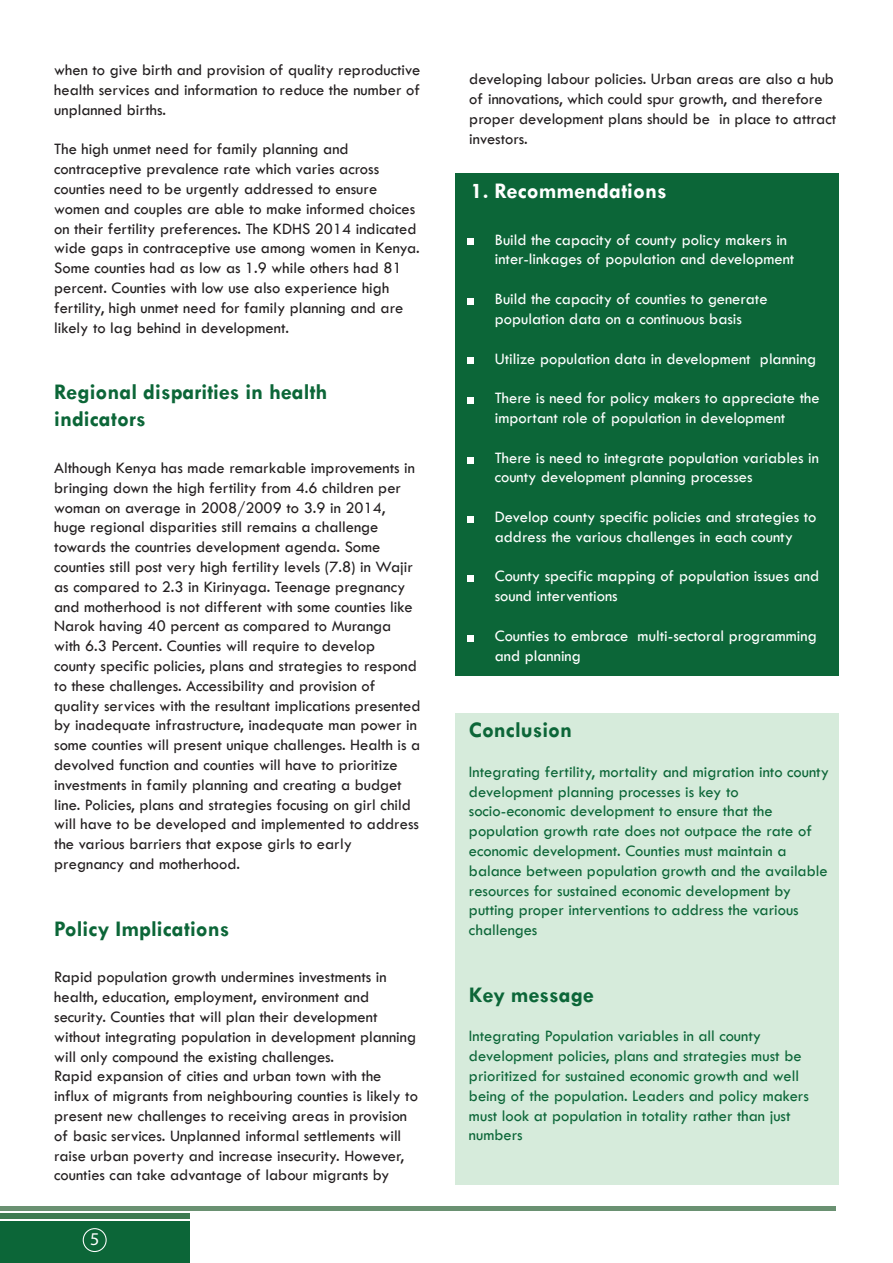
<style>
.page{position:relative;width:893px;height:1263px;background:#fff}
.page>*{position:absolute;margin:0;border:0;box-sizing:border-box;transform-origin:0 0}
.t1{font:700 22.5px/27px "Tw Cen";color:#0c6638}
.t2{font:700 22.5px "Tw Cen";color:#fff}
.t3{font:18px "Myriad Pro";color:#fff}
.t4{font:16.5px/19.8px "Tw Cen";color:#231f20}
.t5{font:16.5px/19.8px "Tw Cen";color:#0c6638}
.t6{font:16.5px/19.8px "Tw Cen";color:#fff}
</style>
<div class="page">
<div style="left:456px;top:714px;width:383px;height:471px;background:#d6ebdb"></div>
<div style="left:0;top:1213px;width:189px;height:6px;background:#3f7b52"></div>
<hr style="left:0;top:1206px;width:836px;height:4px;background:#6a9172">
<div style="left:0;top:1221px;width:189px;height:42px;background:#0c6638"></div>
<div style="left:83px;top:1228px;width:24px;height:24px;border:1px solid #fff;border-radius:50%"></div>
<div style="left:456px;top:173px;width:383px;height:502px;background:#0c6638"></div>
<svg style="left:467px;top:239px;width:6px;height:6px"></svg>
<svg style="left:467px;top:298px;width:6px;height:6px"></svg>
<svg style="left:467px;top:358px;width:6px;height:6px"></svg>
<svg style="left:467px;top:398px;width:6px;height:6px"></svg>
<svg style="left:467px;top:457px;width:6px;height:6px"></svg>
<svg style="left:467px;top:516px;width:6px;height:6px"></svg>
<svg style="left:467px;top:576px;width:6px;height:6px"></svg>
<svg style="left:467px;top:635px;width:6px;height:6px"></svg>
<p class="t4" style="left:54px;top:60px;width:368px;text-align:justify">when to give birth and provision of quality reproductive health services and information to reduce the number of unplanned births.</p>
<p class="t4" style="left:54px;top:139px;width:367px">The high unmet need for family planning and contraceptive prevalence rate which varies across counties need to be urgently addressed to ensure women and couples are able to make informed choices on their fertility preferences. The KDHS 2014 indicated wide gaps in contraceptive use among women in Kenya.<br>Some counties had as low as 1.9 while others had 81 percent. Counties with low use also experience high fertility, high unmet need for family planning and are likely to lag behind in development.</p>
<h1 class="t1" style="left:54px;top:378px;width:275px">Regional disparities in health indicators</h1>
<p class="t4" style="left:54px;top:458px;width:368px">Although Kenya has made remarkable improvements in bringing down the high fertility from 4.6 children per woman on average in 2008/2009 to 3.9 in 2014, huge regional disparities still remains a challenge towards the countries development agenda. Some counties still post very high fertility levels (7.8) in Wajir as compared to 2.3 in Kirinyaga. Teenage pregnancy and motherhood is not different with some counties like Narok having 40 percent as compared to Muranga with 6.3 Percent. Counties will require to develop county specific policies, plans and strategies to respond to these challenges. Accessibility and provision of quality services with the resultant implications presented by inadequate infrastructure, inadequate man power in some counties will present unique challenges. Health is a devolved function and counties will have to prioritize investments in family planning and creating a budget line. Policies, plans and strategies focusing on girl child will have to be developed and implemented to address the various barriers that expose girls to early pregnancy and motherhood.</p>
<h1 class="t1" style="left:54px;top:914px;width:177px">Policy Implications</h1>
<p class="t4" style="left:54px;top:967px;width:365px">Rapid population growth undermines investments in health, education, employment, environment and security. Counties that will plan their development without integrating population in development planning will only compound the existing challenges.<br>Rapid expansion of cities and urban town with the influx of migrants from neighbouring counties is likely to present new challenges to receiving areas in provision of basic services. Unplanned informal settlements will raise urban poverty and increase insecurity. However, counties can take advantage of labour migrants by</p>
<p class="t3" style="left:90px;top:1228px;width:11px">5</p>
<p class="t4" style="left:469px;top:69px;width:368px">developing labour policies. Urban areas are also a hub of innovations, which could spur growth, and therefore proper development plans should be in place to attract investors.</p>
<h1 class="t2" style="left:471px;top:177px;width:197px">1. Recommendations</h1>
<p class="t6" style="left:495px;top:229px;width:301px">Build the capacity of county policy makers in inter-linkages of population and development</p>
<p class="t6" style="left:495px;top:289px;width:274px">Build the capacity of counties to generate population data on a continuous basis</p>
<p class="t6" style="left:495px;top:348px;width:323px">Utilize population data in development planning</p>
<p class="t6" style="left:495px;top:388px;width:326px">There is need for policy makers to appreciate the important role of population in development</p>
<p class="t6" style="left:495px;top:447px;width:326px">There is need to integrate population variables in county development planning processes</p>
<p class="t6" style="left:495px;top:507px;width:323px">Develop county specific policies and strategies to address the various challenges in each county</p>
<p class="t6" style="left:495px;top:566px;width:326px">County specific mapping of population issues and sound interventions</p>
<p class="t6" style="left:495px;top:625px;width:324px">Counties to embrace multi-sectoral programming and planning</p>
<h1 class="t1" style="left:469px;top:716px;width:105px">Conclusion</h1>
<p class="t5" style="left:469px;top:761px;width:362px">Integrating fertility, mortality and migration into county development planning processes is key to socio-economic development to ensure that the population growth rate does not outpace the rate of economic development. Counties must maintain a balance between population growth and the available resources for sustained economic development by putting proper interventions to address the various challenges</p>
<h1 class="t1" style="left:469px;top:980px;width:126px">Key message</h1>
<p class="t5" style="left:469px;top:1026px;width:342px">Integrating Population variables in all county development policies, plans and strategies must be prioritized for sustained economic growth and well being of the population. Leaders and policy makers must look at population in totality rather than just numbers</p>
</div>
